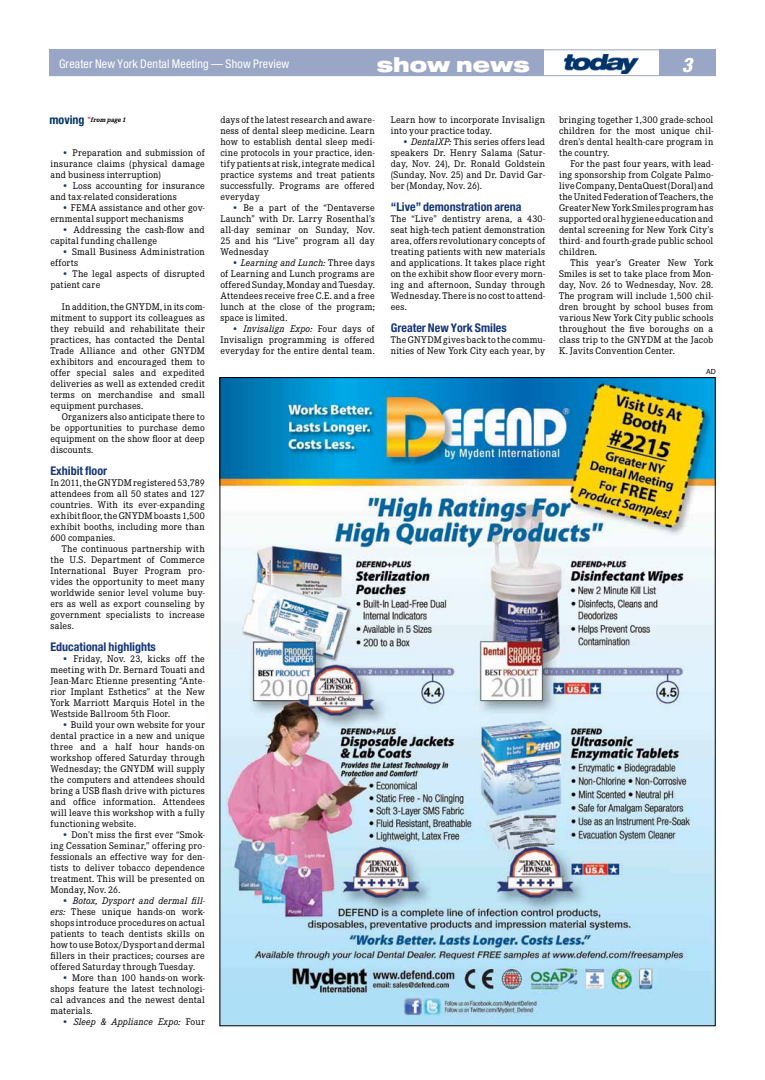
<style>
.page{position:relative;width:765px;height:1080px;background:#fff}
.page>*{position:absolute;margin:0;border:0;box-sizing:border-box;transform-origin:0 0}
.t1{font:900 expanded 20px "Helvetica Neue";color:#fff}
.t2{font:italic 800 condensed 20px "Helvetica Neue";color:#fff}
.t3{font:700 condensed 12px "Helvetica Neue";color:#153676}
.t4{font:condensed 12px "Helvetica Neue";letter-spacing:.015em;color:#fff}
.t5{font:10px/11px "Corporate E";letter-spacing:.02em;color:#000;text-align:justify}
.t6{font:italic 10px "Corporate E";letter-spacing:.01em;color:#000}
.t7{font:italic 700 7px "Corporate E";color:#000}
.t8{font:7px "Helvetica";color:#000}
.s1{font-family:"Helvetica Neue";font-style:normal;font-stretch:condensed;font-size:12px;color:#003469}
.s2{color:#153676}
.s3{font-style:italic}
.s4{font-style:normal;color:#153676}
.s5{font-style:normal}
</style>
<div class="page">
<div style="left:49px;top:49px;width:666px;height:27px;border:1px solid #99a6c6"></div>
<div style="left:50px;top:50px;width:494px;height:26px;background:#99a6c6"></div>
<div style="left:659px;top:50px;width:57px;height:26px;background:#99a6c6"></div>
<img style="left:564px;top:54px;width:74px;height:20px">
<img style="left:222px;top:379px;width:492px;height:645px">
<p class="t4" style="left:59px;top:57px;width:232px">Greater New York Dental Meeting — Show Preview</p>
<h1 class="t1" style="left:377px;top:52px;width:155px">show news</h1>
<h1 class="t2" style="left:682px;top:53px;width:12px">3</h1>
<p class="t7" style="left:50px;top:116px;width:78px"><span class="s1">moving</span> from page 1</p>
<p class="t5" style="left:50px;top:148px;width:156px;text-indent:11px"><span class="s2">•</span> Preparation and submission of insurance claims (physical damage and business interruption)</p>
<p class="t5" style="left:50px;top:181px;width:156px;text-indent:11px"><span class="s2">•</span> Loss accounting for insurance and tax-related considerations</p>
<p class="t5" style="left:50px;top:203px;width:156px;text-indent:11px"><span class="s2">•</span> FEMA assistance and other gov&shy;ernmental support mechanisms</p>
<p class="t5" style="left:50px;top:225px;width:156px;text-indent:11px"><span class="s2">•</span> Addressing the cash-flow and capital funding challenge</p>
<p class="t5" style="left:50px;top:247px;width:156px;text-indent:11px"><span class="s2">•</span> Small Business Administration efforts</p>
<p class="t5" style="left:50px;top:269px;width:156px;text-indent:11px"><span class="s2">•</span> The legal aspects of disrupted patient care</p>
<p class="t5" style="left:50px;top:302px;width:156px;text-indent:11px">In addition, the GNYDM, in its com&shy;mitment to support its colleagues as they rebuild and rehabilitate their practices, has contacted the Dental Trade Alliance and other GNYDM exhibitors and encouraged them to offer special sales and expedited deliveries as well as extended credit terms on merchandise and small equipment purchases.</p>
<p class="t5" style="left:50px;top:412px;width:156px;text-indent:11px">Organizers also anticipate there to be opportunities to purchase demo equipment on the show floor at deep discounts.</p>
<p class="t3" style="left:50px;top:464px;width:58px">Exhibit floor</p>
<p class="t5" style="left:50px;top:478px;width:156px">In 2011, the GNYDM registered 53,789 attendees from all 50 states and 127 countries. With its ever-expanding exhibit floor, the GNYDM boasts 1,500 exhibit booths, including more than 600 companies.</p>
<p class="t5" style="left:50px;top:544px;width:156px;text-indent:11px">The continuous partnership with the U.S. Department of Commerce International Buyer Program pro&shy;vides the opportunity to meet many worldwide senior level volume buy&shy;ers as well as export counseling by government specialists to increase sales.</p>
<p class="t3" style="left:50px;top:640px;width:107px">Educational highlights</p>
<p class="t5" style="left:50px;top:654px;width:156px;text-indent:11px"><span class="s2">•</span> Friday, Nov. 23, kicks off the meeting with Dr. Bernard Touati and Jean-Marc Etienne presenting “Ante&shy;rior Implant Esthetics” at the New York Marriott Marquis Hotel in the Westside Ballroom 5th Floor.</p>
<p class="t5" style="left:50px;top:720px;width:156px;text-indent:11px"><span class="s2">•</span> Build your own website for your dental practice in a new and unique three and a half hour hands-on workshop offered Saturday through Wednesday; the GNYDM will supply the computers and attendees should bring a USB flash drive with pictures and office information. Attendees will leave this workshop with a fully functioning website.</p>
<p class="t5" style="left:50px;top:830px;width:156px;text-indent:11px"><span class="s2">•</span> Don’t miss the first ever “Smok&shy;ing Cessation Seminar,” offering pro&shy;fessionals an effective way for den&shy;tists to deliver tobacco dependence treatment. This will be presented on Monday, Nov. 26.</p>
<p class="t5" style="left:50px;top:896px;width:156px;text-indent:11px"><span class="s2">•</span> <span class="s3">Botox, Dysport and dermal fill&shy;ers:</span> These unique hands-on work&shy;shops introduce procedures on actual patients to teach dentists skills on how to use Botox/Dysport and dermal fillers in their practices; courses are offered Saturday through Tuesday.</p>
<p class="t5" style="left:50px;top:973px;width:156px;text-indent:11px"><span class="s2">•</span> More than 100 hands-on work&shy;shops feature the latest technologi&shy;cal advances and the newest dental materials.</p>
<p class="t6" style="left:62px;top:1016px;width:145px"><span class="s4">•</span> Sleep &amp; Appliance Expo: <span class="s5">Four</span></p>
<p class="t5" style="left:220px;top:115px;width:156px">days of the latest research and aware&shy;ness of dental sleep medicine. Learn how to establish dental sleep medi&shy;cine protocols in your practice, iden&shy;tify patients at risk, integrate medical practice systems and treat patients successfully. Programs are offered everyday</p>
<p class="t5" style="left:220px;top:203px;width:156px;text-indent:11px"><span class="s2">•</span> Be a part of the “Dentaverse Launch” with Dr. Larry Rosenthal’s all-day seminar on Sunday, Nov.<br>25 and his “Live” program all day Wednesday</p>
<p class="t5" style="left:220px;top:258px;width:156px;text-indent:11px"><span class="s2">•</span> <span class="s3">Learning and Lunch:</span> Three days of Learning and Lunch programs are offered Sunday, Monday and Tuesday.<br>Attendees receive free C.E. and a free lunch at the close of the program; space is limited.</p>
<p class="t5" style="left:220px;top:324px;width:156px;text-indent:11px"><span class="s2">•</span> <span class="s3">Invisalign Expo:</span> Four days of Invisalign programming is offered everyday for the entire dental team.</p>
<p class="t5" style="left:391px;top:115px;width:156px">Learn how to incorporate Invisalign into your practice today.</p>
<p class="t5" style="left:391px;top:137px;width:156px;text-indent:11px"><span class="s2">•</span> <span class="s3">DentalXP:</span> This series offers lead speakers Dr. Henry Salama (Satur&shy;day, Nov. 24), Dr. Ronald Goldstein (Sunday, Nov. 25) and Dr. David Gar&shy;ber (Monday, Nov. 26).</p>
<p class="t3" style="left:391px;top:200px;width:132px">“Live” demonstration arena</p>
<p class="t5" style="left:391px;top:214px;width:156px">The “Live” dentistry arena, a 430- seat high-tech patient demonstration area, offers revolutionary concepts of treating patients with new materials and applications. It takes place right on the exhibit show floor every morn&shy;ing and afternoon, Sunday through Wednesday. There is no cost to attend&shy;ees.</p>
<p class="t3" style="left:391px;top:321px;width:118px">Greater New York Smiles</p>
<p class="t5" style="left:391px;top:335px;width:156px">The GNYDM gives back to the commu&shy;nities of New York City each year, by</p>
<p class="t5" style="left:559px;top:115px;width:156px">bringing together 1,300 grade-school children for the most unique chil&shy;dren’s dental health-care program in the country.</p>
<p class="t5" style="left:559px;top:159px;width:156px;text-indent:11px">For the past four years, with lead&shy;ing sponsorship from Colgate Palmo&shy;live Company, DentaQuest (Doral) and the United Federation of Teachers, the Greater New York Smiles program has supported oral hygiene education and dental screening for New York City’s third- and fourth-grade public school children.</p>
<p class="t5" style="left:559px;top:258px;width:156px;text-indent:11px">This year’s Greater New York Smiles is set to take place from Mon&shy;day, Nov. 26 to Wednesday, Nov. 28.<br>The program will include 1,500 chil&shy;dren brought by school buses from various New York City public schools throughout the five boroughs on a class trip to the GNYDM at the Jacob K. Javits Convention Center.</p>
<p class="t8" style="left:706px;top:366px;width:11px">AD</p>
</div>
